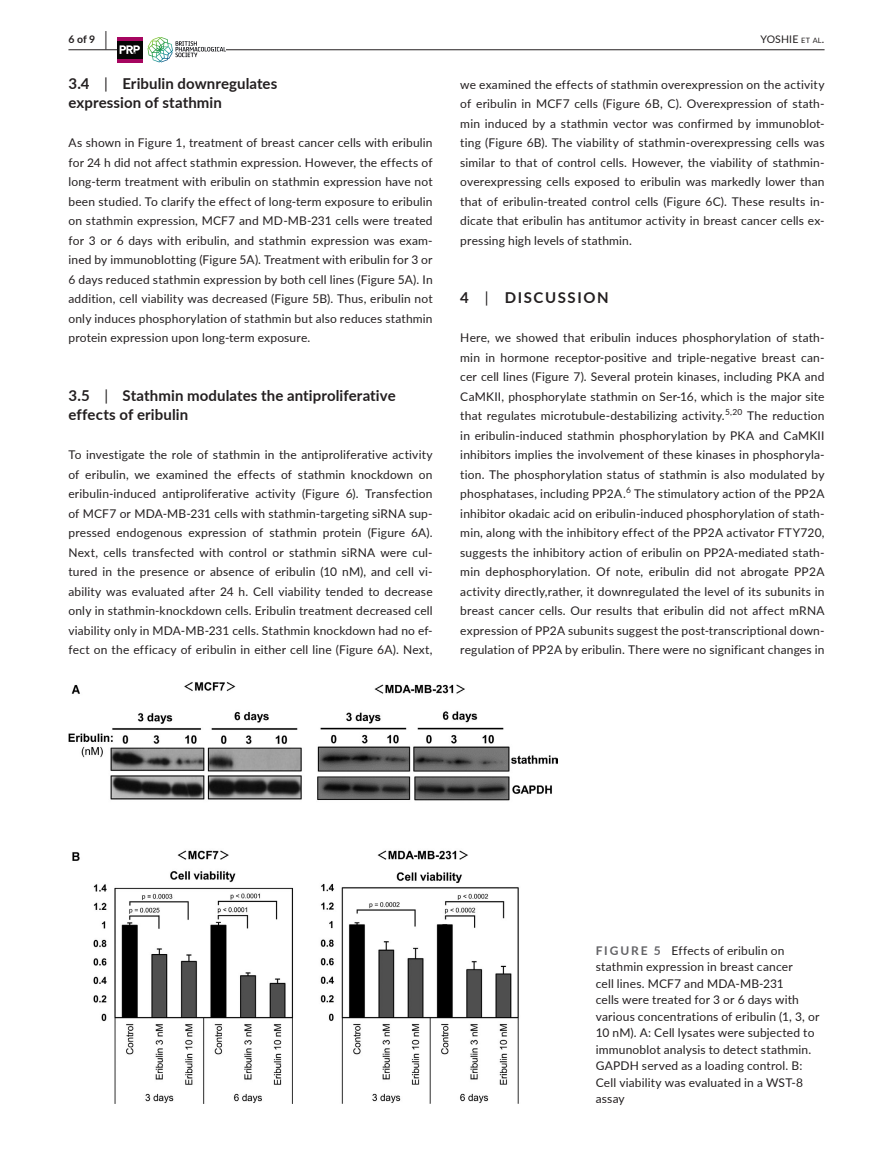
<style>
.page{position:relative;width:893px;height:1174px;background:#fff}
.page>*{position:absolute;margin:0;border:0;box-sizing:border-box;transform-origin:0 0}
.t1{font:700 15px/19.5px "Lato";letter-spacing:.005em;color:#231f20}
.t2{font:700 15px "Lato";letter-spacing:.11em;color:#231f20}
.t3{font:12px/19.5px "Lato";letter-spacing:.015em;color:#231f20;text-align:justify}
.t4{font:10.5px "Lato";letter-spacing:.015em;color:#231f20}
.t5{font:700 10.5px "Lato";color:#231f20}
.t6{font:8.4px "Lato";color:#231f20}
.s1{font-size:19.5px}
.s2{font-size:7.35px}
.s3{font-weight:400}
.s4{font-weight:700;color:#636366}
</style>
<div class="page">
<hr style="left:68px;top:49px;width:756px;height:1px;background:#231f20">
<svg style="left:142px;top:37px;width:5px;height:25px"></svg>
<div style="left:117px;top:37px;width:25px;height:25px;background:#070606"></div>
<hr style="left:117px;top:37px;width:25px;height:3px;background:#a60660">
<hr style="left:117px;top:59px;width:25px;height:3px;background:#a60660">
<svg style="left:120px;top:45px;width:20px;height:9px"></svg>
<svg style="left:147px;top:37px;width:79px;height:25px"></svg>
<img style="left:68px;top:682px;width:489px;height:421px">
<p class="t5" style="left:68px;top:31px;width:40px">6 of 9 <span class="s1">|</span></p>
<p class="t4" style="left:760px;top:31px;width:66px">YOSHIE <span class="s2">et al</span>.</p>
<p class="t1" style="left:68px;top:73px;width:210px">3.4 <span class="s3">|</span> Eribulin downregulates expression of stathmin</p>
<p class="t3" style="left:68px;top:132px;width:366px">As shown in Figure 1, treatment of breast cancer cells with eribulin for 24 h did not affect stathmin expression. However, the effects of long-term treatment with eribulin on stathmin expression have not been studied. To clarify the effect of long-term exposure to eribulin on stathmin expression, MCF7 and MD-MB-231 cells were treated for 3 or 6 days with eribulin, and stathmin expression was exam&shy;ined by immunoblotting (Figure 5A). Treatment with eribulin for 3 or 6 days reduced stathmin expression by both cell lines (Figure 5A). In addition, cell viability was decreased (Figure 5B). Thus, eribulin not only induces phosphorylation of stathmin but also reduces stathmin protein expression upon long-term exposure.</p>
<p class="t3" style="left:460px;top:74px;width:366px">we examined the effects of stathmin overexpression on the activity of eribulin in MCF7 cells (Figure 6B, C). Overexpression of stath&shy;min induced by a stathmin vector was confirmed by immunoblot&shy;ting (Figure 6B). The viability of stathmin-overexpressing cells was similar to that of control cells. However, the viability of stathmin&shy;overexpressing cells exposed to eribulin was markedly lower than that of eribulin-treated control cells (Figure 6C). These results in&shy;dicate that eribulin has antitumor activity in breast cancer cells ex&shy;pressing high levels of stathmin.</p>
<p class="t2" style="left:460px;top:287px;width:150px">4 <span class="s3">|</span> DISCUSSION</p>
<p class="t3" style="left:460px;top:327px;width:366px">Here, we showed that eribulin induces phosphorylation of stath&shy;min in hormone receptor-positive and triple-negative breast can&shy;cer cell lines (Figure 7). Several protein kinases, including PKA and CaMKII, phosphorylate stathmin on Ser-16, which is the major site that regulates microtubule-destabilizing activity.</p>
<p class="t1" style="left:68px;top:385px;width:329px">3.5 <span class="s3">|</span> Stathmin modulates the antiproliferative effects of eribulin</p>
<p class="t3" style="left:68px;top:444px;width:366px">To investigate the role of stathmin in the antiproliferative activity of eribulin, we examined the effects of stathmin knockdown on eribulin-induced antiproliferative activity (Figure 6). Transfection of MCF7 or MDA-MB-231 cells with stathmin-targeting siRNA sup&shy;pressed endogenous expression of stathmin protein (Figure 6A).<br>Next, cells transfected with control or stathmin siRNA were cul&shy;tured in the presence or absence of eribulin (10 nM), and cell vi&shy;ability was evaluated after 24 h. Cell viability tended to decrease only in stathmin-knockdown cells. Eribulin treatment decreased cell viability only in MDA-MB-231 cells. Stathmin knockdown had no ef&shy;fect on the efficacy of eribulin in either cell line (Figure 6A). Next,</p>
<p class="t6" style="left:725px;top:406px;width:19px">5,20</p>
<p class="t3" style="left:460px;top:405px;width:366px;text-indent:287px">The reduction in eribulin-induced stathmin phosphorylation by PKA and CaMKII inhibitors implies the involvement of these kinases in phosphoryla&shy;tion. The phosphorylation status of stathmin is also modulated by phosphatases, including PP2A.</p>
<p class="t6" style="left:626px;top:484px;width:6px">6</p>
<p class="t3" style="left:460px;top:483px;width:366px;text-indent:174px">The stimulatory action of the PP2A inhibitor okadaic acid on eribulin-induced phosphorylation of stath&shy;min, along with the inhibitory effect of the PP2A activator FTY720, suggests the inhibitory action of eribulin on PP2A-mediated stath&shy;min dephosphorylation. Of note, eribulin did not abrogate PP2A activity directly,rather, it downregulated the level of its subunits in breast cancer cells. Our results that eribulin did not affect mRNA expression of PP2A subunits suggest the post-transcriptional down&shy;regulation of PP2A by eribulin. There were no significant changes in</p>
<p class="t3" style="left:596px;top:941px;width:225px;line-height:16.5px;text-align:left"><span class="s4">FIGURE 5</span> Effects of eribulin on stathmin expression in breast cancer<br>cell lines. MCF7 and MDA-MB-231<br>cells were treated for 3 or 6 days with various concentrations of eribulin (1, 3, or 10 nM). A: Cell lysates were subjected to immunoblot analysis to detect stathmin.<br>GAPDH served as a loading control. B:<br>Cell viability was evaluated in a WST-8 assay</p>
</div>
